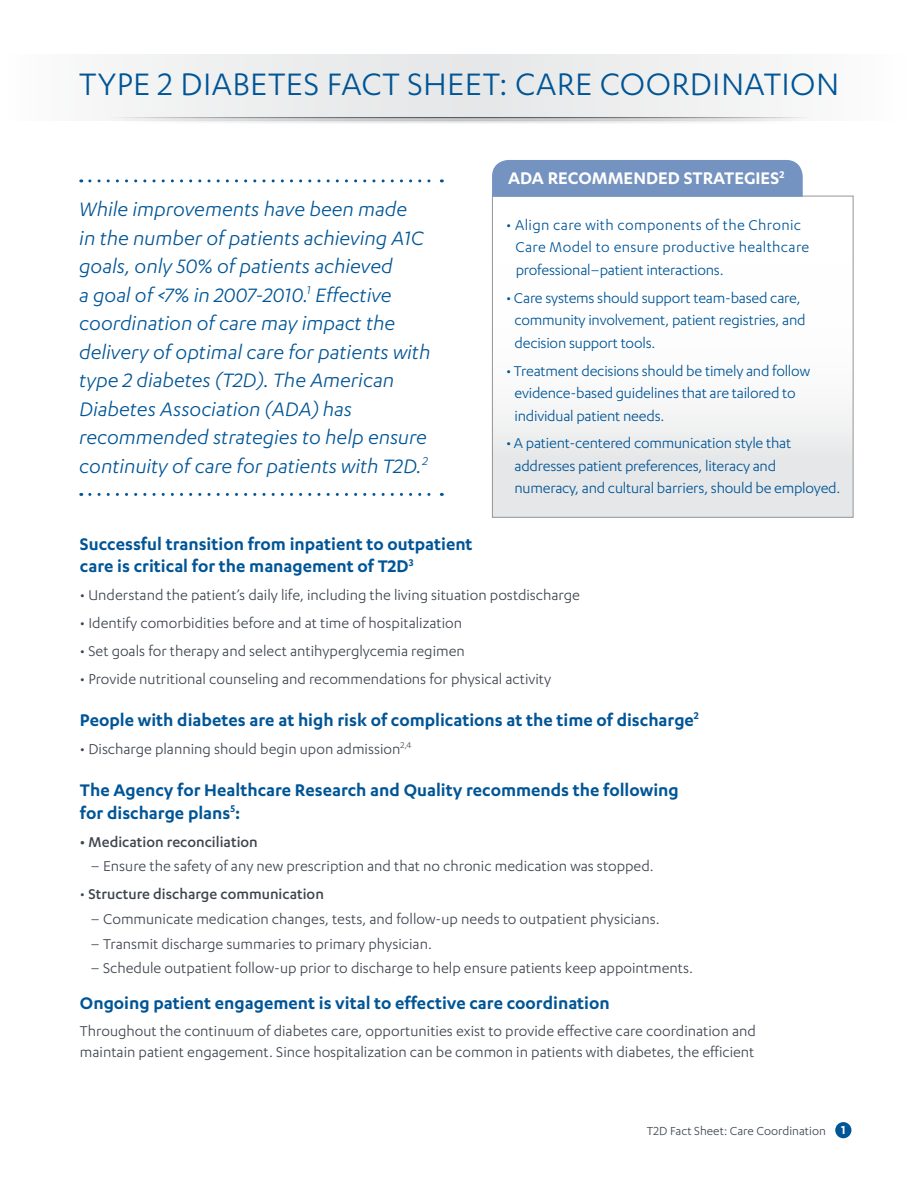
<style>
.page{position:relative;width:918px;height:1188px;background:#fff}
.page>*{position:absolute;margin:0;border:0;box-sizing:border-box;transform-origin:0 0}
.t1{font:36px "Karbon";letter-spacing:.01em;color:#005596}
.t2{font:italic 22.5px/28.5px "Karbon";color:#005596}
.t3{font:600 19.5px/22.5px "Karbon";color:#005596}
.t4{font:600 19.5px "Karbon";color:#fff}
.t5{font:16.5px/21px "Karbon";color:#3f454f}
.t6{font:16.5px/22.5px "Karbon";letter-spacing:-.015em;color:#005596}
.t7{font:16.5px/22.5px "Karbon";letter-spacing:.02em;color:#005596}
.t8{font:500 16.5px "Karbon";color:#3f454f}
.t9{font:13.5px "Karbon";color:#3f454f}
.s1{font-weight:400}
.s2{font-weight:600;color:#fff}
</style>
<div class="page">
<div style="left:0;top:54px;width:918px;height:67px;background:#f0f0f1"></div>
<div style="left:107px;top:116px;width:701px;height:8px;background:#000;opacity:.8"></div>
<hr style="left:105px;top:117px;width:704px;height:1px;background:#3f454f">
<div style="left:835px;top:1122px;width:16px;height:16px;background:#005596;border-radius:50%"></div>
<div style="left:492px;top:196px;width:361px;height:321px;background:linear-gradient(to bottom,#fff,#e7e8e9)"></div>
<div style="left:492px;top:196px;width:362px;height:322px;border:1px solid #939598"></div>
<div style="left:492px;top:160px;width:311px;height:37px;background:#7493c1"></div>
<svg style="left:90px;top:179px;width:352px;height:3px"></svg>
<svg style="left:90px;top:493px;width:352px;height:3px"></svg>
<h1 class="t1" style="left:79px;top:64px;width:761px">TYPE 2 DIABETES FACT SHEET: CARE COORDINATION</h1>
<p class="t2" style="left:79px;top:194px;width:353px">While improvements have been made<br>in the number of patients achieving A1C goals, only 50% of patients achieved<br>a goal of &lt;7% in 2007-2010.<sup>1</sup> Effective coordination of care may impact the delivery of optimal care for patients with type 2 diabetes (T2D). The American Diabetes Association (ADA) has recommended strategies to help ensure continuity of care for patients with T2D.<sup>2</sup></p>
<p class="t4" style="left:508px;top:167px;width:278px">ADA RECOMMENDED STRATEGIES<sup>2</sup></p>
<p class="t7" style="left:515px;top:213px;width:295px;text-indent:-9px">• Align care with components of the Chronic<br>Care Model to ensure productive healthcare professional–patient interactions.</p>
<p class="t6" style="left:514px;top:286px;width:293px;text-indent:-8px">• Care systems should support team-based care, community involvement, patient registries, and decision support tools.</p>
<p class="t6" style="left:514px;top:359px;width:297px;text-indent:-8px">• Treatment decisions should be timely and follow evidence-based guidelines that are tailored to individual patient needs.</p>
<p class="t6" style="left:515px;top:432px;width:327px;text-indent:-8px">• A patient-centered communication style that addresses patient preferences, literacy and numeracy, and cultural barriers, should be employed.</p>
<p class="t3" style="left:80px;top:532px;width:394px">Successful transition from inpatient to outpatient care is critical for the management of T2D<sup>3</sup></p>
<p class="t5" style="left:80px;top:584px;width:501px">• Understand the patient’s daily life, including the living situation postdischarge</p>
<p class="t5" style="left:80px;top:612px;width:384px">• Identify comorbidities before and at time of hospitalization</p>
<p class="t5" style="left:80px;top:640px;width:386px">• Set goals for therapy and select antihyperglycemia regimen</p>
<p class="t5" style="left:80px;top:668px;width:473px">• Provide nutritional counseling and recommendations for physical activity</p>
<p class="t3" style="left:80px;top:708px;width:621px">People with diabetes are at high risk of complications at the time of discharge<sup>2</sup></p>
<p class="t5" style="left:80px;top:738px;width:333px">• Discharge planning should begin upon admission<sup>2,4</sup></p>
<p class="t3" style="left:80px;top:778px;width:600px">The Agency for Healthcare Research and Quality recommends the following for discharge plans<sup>5</sup>:</p>
<p class="t8" style="left:80px;top:832px;width:179px">• Medication reconciliation</p>
<p class="t5" style="left:90px;top:855px;width:565px">– Ensure the safety of any new prescription and that no chronic medication was stopped.</p>
<p class="t8" style="left:80px;top:885px;width:245px"><span class="s1">•</span> Structure discharge communication</p>
<p class="t5" style="left:90px;top:908px;width:571px">– Communicate medication changes, tests, and follow-up needs to outpatient physicians.</p>
<p class="t5" style="left:90px;top:933px;width:343px">– Transmit discharge summaries to primary physician.</p>
<p class="t5" style="left:90px;top:957px;width:604px">– Schedule outpatient follow-up prior to discharge to help ensure patients keep appointments.</p>
<p class="t3" style="left:80px;top:991px;width:531px">Ongoing patient engagement is vital to effective care coordination</p>
<p class="t5" style="left:80px;top:1020px;width:677px">Throughout the continuum of diabetes care, opportunities exist to provide effective care coordination and maintain patient engagement. Since hospitalization can be common in patients with diabetes, the efficient</p>
<p class="t9" style="left:647px;top:1123px;width:200px">T2D Fact Sheet: Care Coordination <span class="s2">1</span></p>
</div>
